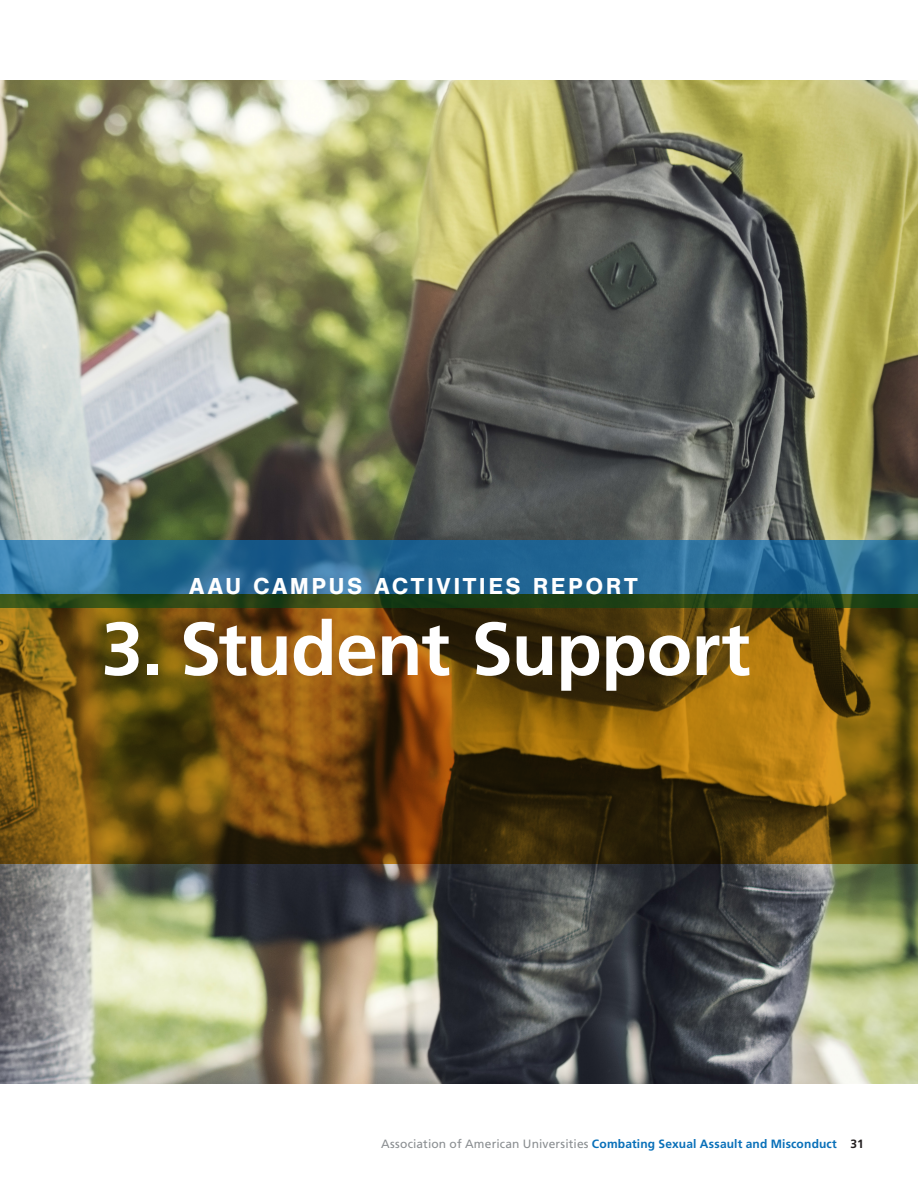
<style>
.page{position:relative;width:918px;height:1188px;background:#fff}
.page>*{position:absolute;margin:0;border:0;box-sizing:border-box;transform-origin:0 0}
.t1{font:700 75px "Frutiger LT Std";letter-spacing:-.015em;color:#fff}
.t2{font:700 24px "Nimbus San";letter-spacing:.105em;color:#fff}
.t3{font:700 12px "Frutiger LT Std";letter-spacing:.015em;color:#0970b9}
.s1{font-weight:400;color:#8a8e91}
.s2{color:#231f20}
</style>
<div class="page">
<img style="left:0;top:80px;width:918px;height:1003px">
<svg style="left:0;top:540px;width:918px;height:54px;background:#286c98"></svg>
<svg style="left:0;top:594px;width:918px;height:270px;background:#68490d"></svg>
<p class="t2" style="left:189px;top:573px;width:450px">AAU CAMPUS ACTIVITIES REPORT</p>
<p class="t1" style="left:101px;top:605px;width:651px">3. Student Support</p>
<p class="t3" style="left:381px;top:1136px;width:484px"><span class="s1">Association of American Universities</span> Combating Sexual Assault and Misconduct <span class="s2">31</span></p>
</div>
